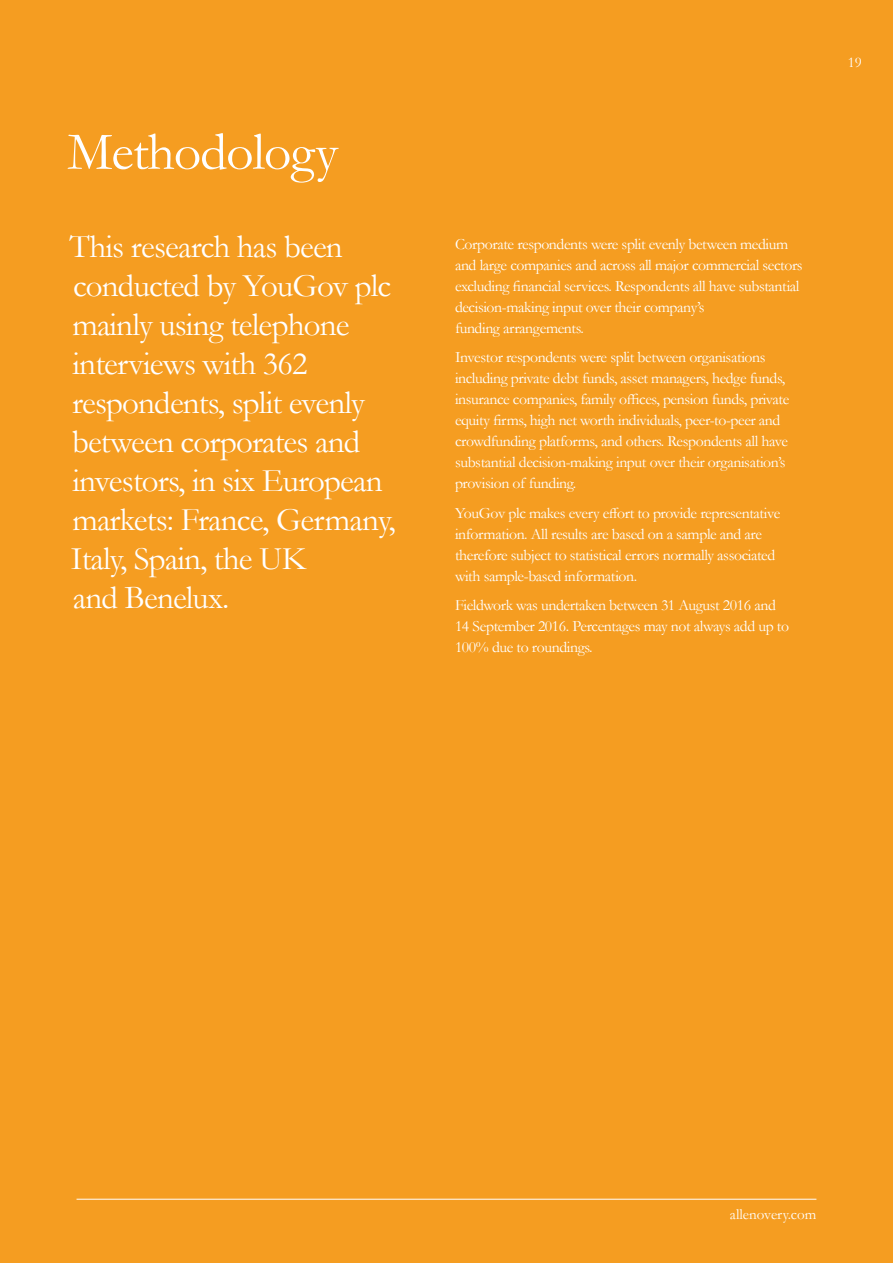
<style>
.page{position:relative;width:893px;height:1263px;background:#f59d21}
.page>*{position:absolute;margin:0;border:0;box-sizing:border-box;transform-origin:0 0}
.t1{font:54px "Garamond AO";letter-spacing:-.02em;color:#fff}
.t2{font:33px/39px "Garamond AO";letter-spacing:-.025em;color:#fff}
.t3{font:15.75px/21px "Garamond AO";letter-spacing:-.025em;color:#fff}
.t4{font:15px "Garamond AO";color:#fff}
</style>
<div class="page">
<hr style="left:77px;top:1199px;width:739px;height:1px;background:#fff">
<h1 class="t1" style="left:67px;top:115px;width:272px">Methodology</h1>
<h2 class="t2" style="left:70px;top:227px;width:327px">This research has been conducted by YouGov plc mainly using telephone interviews with 362 respondents, split evenly between corporates and investors, in six European markets: France, Germany,<br>Italy, Spain, the UK<br>and Benelux.</h2>
<p class="t4" style="left:848px;top:52px;width:16px">19</p>
<p class="t3" style="left:455px;top:233px;width:349px">Corporate respondents were split evenly between medium and large companies and across all major commercial sectors excluding financial services. Respondents all have substantial decision-making input over their company’s<br>funding arrangements.</p>
<p class="t3" style="left:455px;top:347px;width:336px">Investor respondents were split between organisations including private debt funds, asset managers, hedge funds, insurance companies, family offices, pension funds, private equity firms, high net worth individuals, peer-to-peer and crowdfunding platforms, and others. Respondents all have substantial decision-making input over their organisation’s provision of funding.</p>
<p class="t3" style="left:455px;top:502px;width:327px">YouGov plc makes every effort to provide representative information. All results are based on a sample and are therefore subject to statistical errors normally associated with sample-based information.</p>
<p class="t3" style="left:455px;top:594px;width:336px">Fieldwork was undertaken between 31 August 2016 and<br>14 September 2016. Percentages may not always add up to<br>100% due to roundings.</p>
<p class="t4" style="left:730px;top:1204px;width:88px">allenovery.com</p>
</div>
